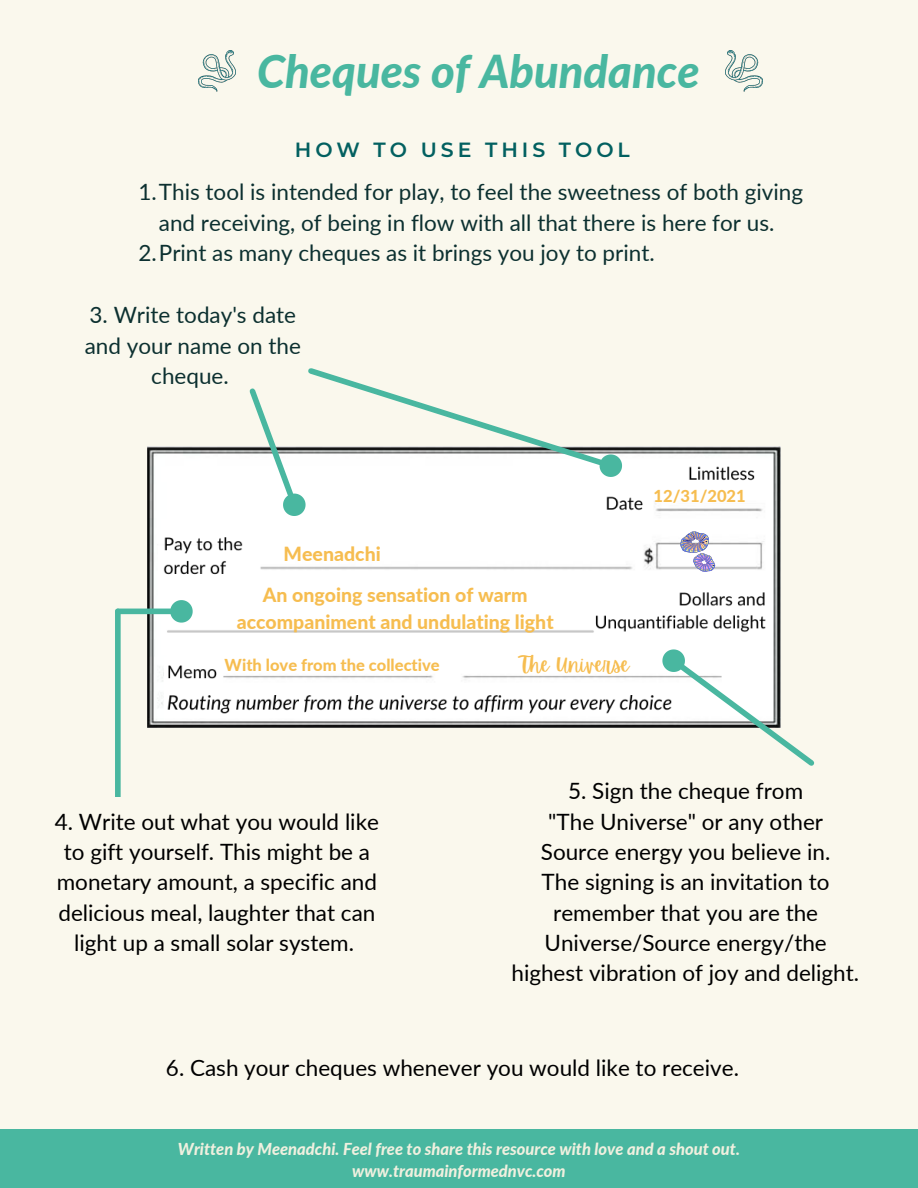
<style>
.page{position:relative;width:918px;height:1188px;background:#faf8ed}
.page>*{position:absolute;margin:0;border:0;box-sizing:border-box;transform-origin:0 0}
.t1{font:italic 800 45.3px "Lato";color:#49b7a0}
.t2{font:22.5px/30.3px "Lato";color:#000;text-align:center}
.t3{font:22.5px/30.3px "Lato";color:#0c3030;text-align:center}
.t4{font:21px "Apricots";color:#f6bd50}
.t5{font:600 20.55px "Montserrat";letter-spacing:.195em;color:#026060}
.t6{font:800 19.5px/27px "Lato";color:#f6bd50;text-align:center}
.t7{font:italic 800 16.5px "Lato";color:#f0f0df}
.t8{font:800 16.5px "Lato";color:#f6bd50}
</style>
<div class="page">
<div style="left:0;top:1129px;width:918px;height:59px;background:#49b7a0"></div>
<img style="left:198px;top:50px;width:37px;height:42px">
<img style="left:726px;top:50px;width:36px;height:42px">
<img style="left:148px;top:446px;width:632px;height:281px">
<svg style="left:652px;top:639px;width:163px;height:127px"></svg>
<svg style="left:680px;top:531px;width:35px;height:41px"></svg>
<div style="left:115px;top:611px;width:6px;height:211px;background:#49b7a0"></div>
<div style="left:70px;top:797px;width:220px;height:229px;background:#faf8ed"></div>
<div style="left:118px;top:609px;width:52px;height:5px;background:#49b7a0"></div>
<svg style="left:166px;top:596px;width:31px;height:31px"></svg>
<svg style="left:245px;top:368px;width:385px;height:156px"></svg>
<p class="t1" style="left:257px;top:43px;width:444px">Cheques of Abundance</p>
<p class="t5" style="left:295px;top:137px;width:337px">HOW TO USE THIS TOOL</p>
<p class="t3" style="left:138px;top:177px;width:666px">1.This tool is intended for play, to feel the sweetness of both giving and receiving, of being in flow with all that there is here for us.</p>
<p class="t3" style="left:138px;top:237px;width:518px">2.Print as many cheques as it brings you joy to print.</p>
<p class="t3" style="left:85px;top:300px;width:218px">3. Write today's date and your name on the cheque.</p>
<p class="t6" style="left:284px;top:540px;width:99px">Meenadchi</p>
<p class="t6" style="left:237px;top:581px;width:318px">An ongoing sensation of warm accompaniment and undulating light</p>
<p class="t8" style="left:225px;top:654px;width:217px">With love from the collective</p>
<p class="t4" style="left:520px;top:652px;width:111px">The Universe</p>
<p class="t8" style="left:654px;top:486px;width:94px">12/31/2021</p>
<p class="t2" style="left:55px;top:806px;width:326px">4. Write out what you would like to gift yourself. This might be a monetary amount, a specific and delicious meal, laughter that can light up a small solar system.</p>
<p class="t2" style="left:568px;top:775px;width:237px">5. Sign the cheque from</p>
<p class="t2" style="left:541px;top:806px;width:291px">"The Universe" or any other<br>Source energy you believe in.</p>
<p class="t2" style="left:511px;top:866px;width:349px">The signing is an invitation to remember that you are the<br>Universe/Source energy/the highest vibration of joy and delight.</p>
<p class="t2" style="left:166px;top:1053px;width:575px">6. Cash your cheques whenever you would like to receive.</p>
<p class="t7" style="left:178px;top:1138px;width:564px">Written by Meenadchi. Feel free to share this resource with love and a shout out.</p>
<p class="t7" style="left:352px;top:1161px;width:215px">www.traumainformednvc.com</p>
</div>
